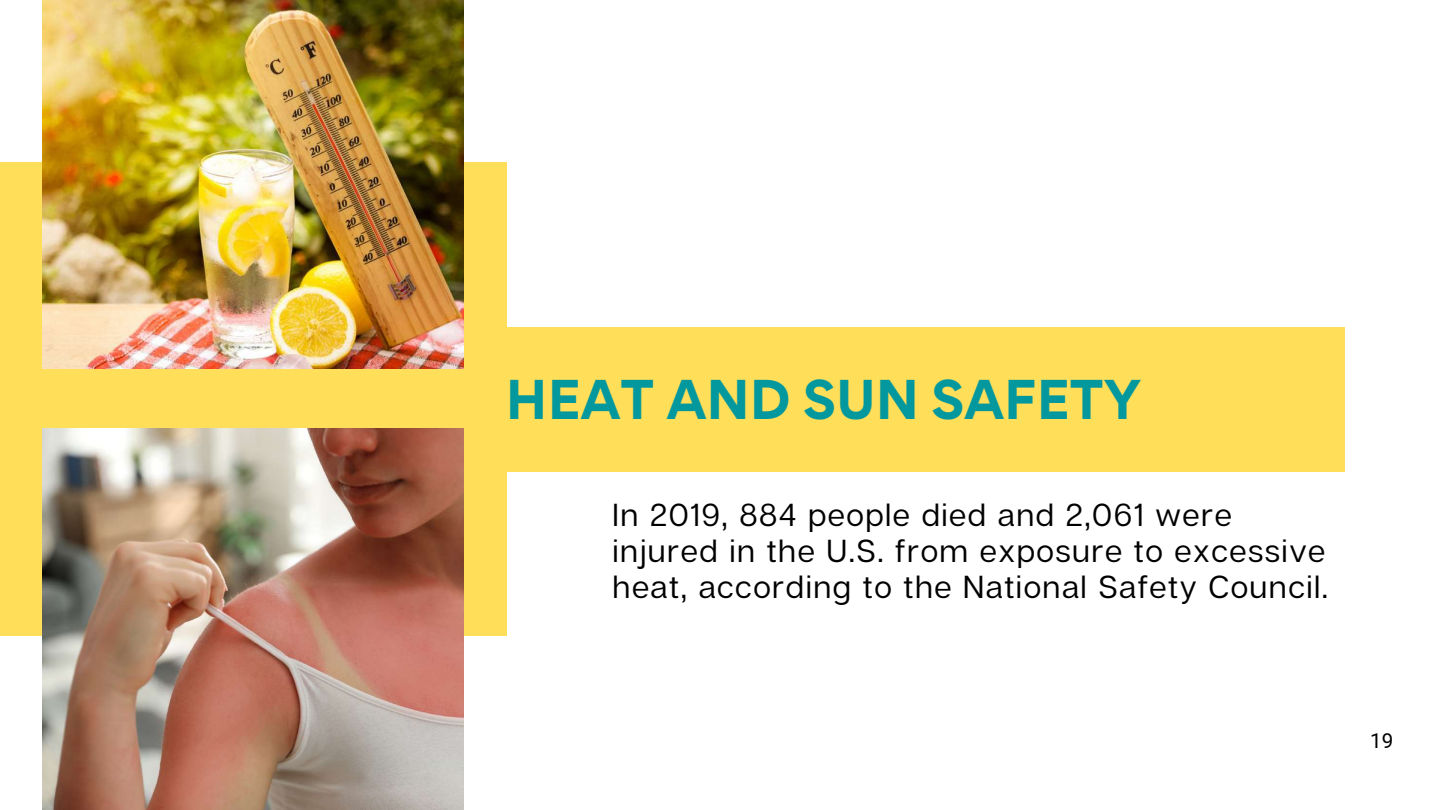
<style>
.page{position:relative;width:1440px;height:810px;background:#fff}
.page>*{position:absolute;margin:0;border:0;box-sizing:border-box;transform-origin:0 0}
.t1{font:700 50px "Gordita";color:#03989e}
.t2{font:31.8px/36px "Articulat CF";letter-spacing:.045em;color:#000}
.t3{font:20.6px "Roboto";color:#000}
</style>
<div class="page">
<div style="left:0;top:162px;width:506px;height:473px;background:#ffde59"></div>
<div style="left:495px;top:327px;width:850px;height:144px;background:#ffde59"></div>
<img style="left:43px;top:429px;width:420px;height:381px">
<img style="left:43px;top:0;width:420px;height:369px">
<h1 class="t1" style="left:506px;top:366px;width:637px">HEAT AND SUN SAFETY</h1>
<p class="t2" style="left:613px;top:496px;width:717px">In 2019, 884 people died and 2,061 were injured in the U.S. from exposure to excessive heat, according to the National Safety Council.</p>
<p class="t3" style="left:1370px;top:729px;width:25px">19</p>
</div>
